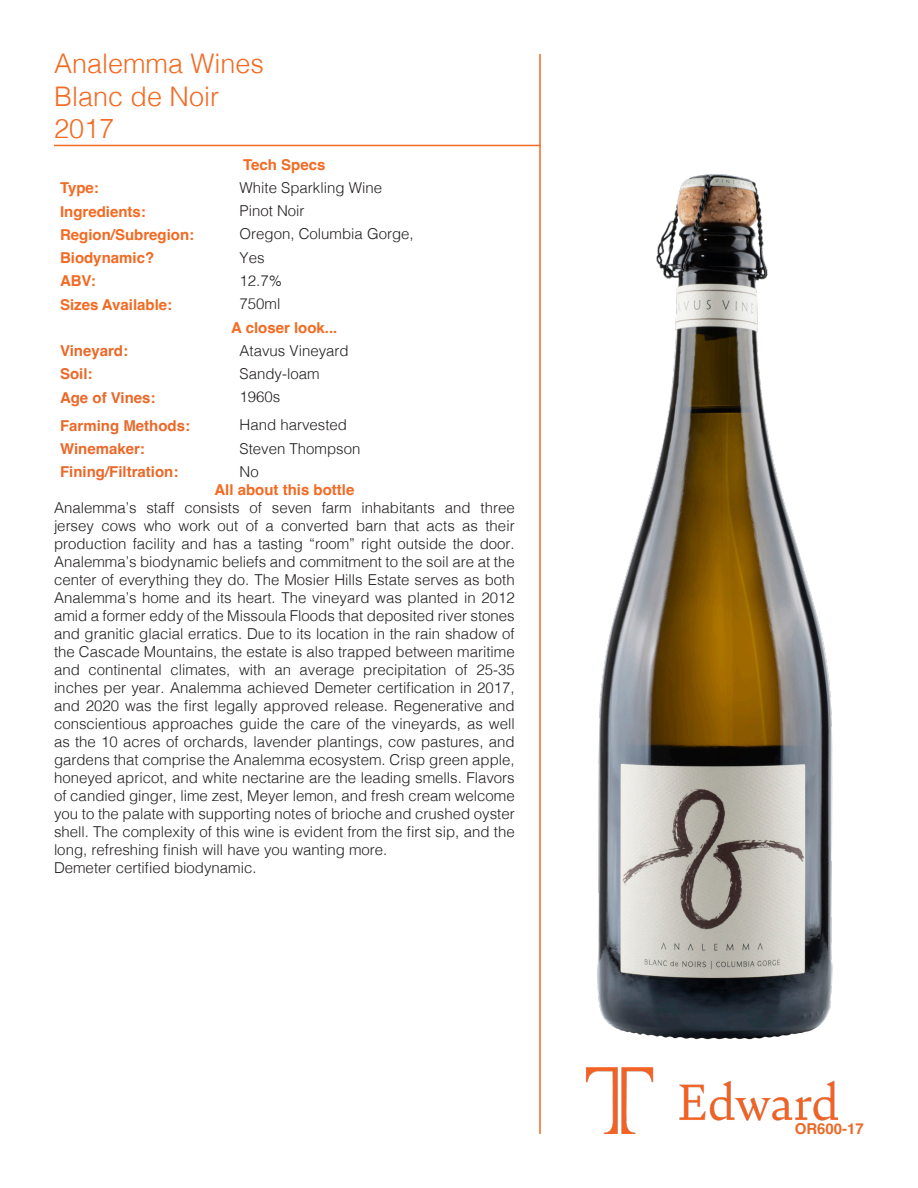
<style>
.page{position:relative;width:918px;height:1188px;background:#fff}
.page>*{position:absolute;margin:0;border:0;box-sizing:border-box;transform-origin:0 0}
.t1{font:300 27px "Helvetica";color:#f36a22}
.t2{font:300 15px/18px "Helvetica";color:#231f20;text-align:justify}
.t3{font:700 15px "Helvetica";color:#f36a22}
.t4{font:700 15px "Helvetica";color:#ea6929}
</style>
<div class="page">
<img style="left:597px;top:174px;width:236px;height:866px">
<hr style="left:539px;top:54px;width:2px;height:1080px;background:#f36a22">
<hr style="left:54px;top:145px;width:487px;height:1px;background:#f36a22">
<img style="left:587px;top:1067px;width:251px;height:67px">
<p class="t1" style="left:54px;top:41px;width:212px">Analemma Wines</p>
<p class="t1" style="left:54px;top:73px;width:167px">Blanc de Noir</p>
<p class="t1" style="left:54px;top:106px;width:62px">2017</p>
<p class="t3" style="left:243px;top:156px;width:84px">Tech Specs</p>
<p class="t3" style="left:60px;top:179px;width:40px">Type:</p>
<p class="t2" style="left:240px;top:177px;width:144px">White Sparkling Wine</p>
<p class="t3" style="left:60px;top:202px;width:87px">Ingredients:</p>
<p class="t2" style="left:240px;top:201px;width:67px">Pinot Noir</p>
<p class="t3" style="left:60px;top:225px;width:136px">Region/Subregion:</p>
<p class="t2" style="left:240px;top:224px;width:176px">Oregon, Columbia Gorge,</p>
<p class="t3" style="left:60px;top:249px;width:96px">Biodynamic?</p>
<p class="t2" style="left:240px;top:247px;width:27px">Yes</p>
<p class="t3" style="left:60px;top:272px;width:37px">ABV:</p>
<p class="t2" style="left:240px;top:270px;width:44px">12.7%</p>
<p class="t3" style="left:60px;top:295px;width:114px">Sizes Available:</p>
<p class="t2" style="left:240px;top:294px;width:42px">750ml</p>
<p class="t3" style="left:231px;top:318px;width:108px">A closer look...</p>
<p class="t4" style="left:60px;top:342px;width:70px">Vineyard:</p>
<p class="t2" style="left:240px;top:340px;width:111px">Atavus Vineyard</p>
<p class="t4" style="left:60px;top:365px;width:34px">Soil:</p>
<p class="t2" style="left:240px;top:363px;width:82px">Sandy-loam</p>
<p class="t4" style="left:60px;top:388px;width:97px">Age of Vines:</p>
<p class="t2" style="left:240px;top:387px;width:42px">1960s</p>
<p class="t4" style="left:60px;top:416px;width:132px">Farming Methods:</p>
<p class="t2" style="left:240px;top:415px;width:109px">Hand harvested</p>
<p class="t4" style="left:60px;top:440px;width:86px">Winemaker:</p>
<p class="t2" style="left:240px;top:438px;width:122px">Steven Thompson</p>
<p class="t4" style="left:60px;top:463px;width:120px">Fining/Filtration:</p>
<p class="t2" style="left:240px;top:461px;width:21px">No</p>
<p class="t3" style="left:214px;top:480px;width:142px">All about this bottle</p>
<p class="t2" style="left:54px;top:497px;width:462px">Analemma’s staff consists of seven farm inhabitants and three jersey cows who work out of a converted barn that acts as their production facility and has a tasting “room” right outside the door.<br>Analemma’s biodynamic beliefs and commitment to the soil are at the center of everything they do. The Mosier Hills Estate serves as both Analemma’s home and its heart. The vineyard was planted in 2012 amid a former eddy of the Missoula Floods that deposited river stones and granitic glacial erratics. Due to its location in the rain shadow of the Cascade Mountains, the estate is also trapped between maritime and continental climates, with an average precipitation of 25-35 inches per year. Analemma achieved Demeter certification in 2017, and 2020 was the first legally approved release. Regenerative and conscientious approaches guide the care of the vineyards, as well as the 10 acres of orchards, lavender plantings, cow pastures, and gardens that comprise the Analemma ecosystem. Crisp green apple, honeyed apricot, and white nectarine are the leading smells. Flavors of candied ginger, lime zest, Meyer lemon, and fresh cream welcome you to the palate with supporting notes of brioche and crushed oyster shell. The complexity of this wine is evident from the first sip, and the long, refreshing finish will have you wanting more.</p>
<p class="t2" style="left:54px;top:857px;width:204px">Demeter certified biodynamic.</p>
<p class="t4" style="left:795px;top:1120px;width:71px">OR600-17</p>
</div>
